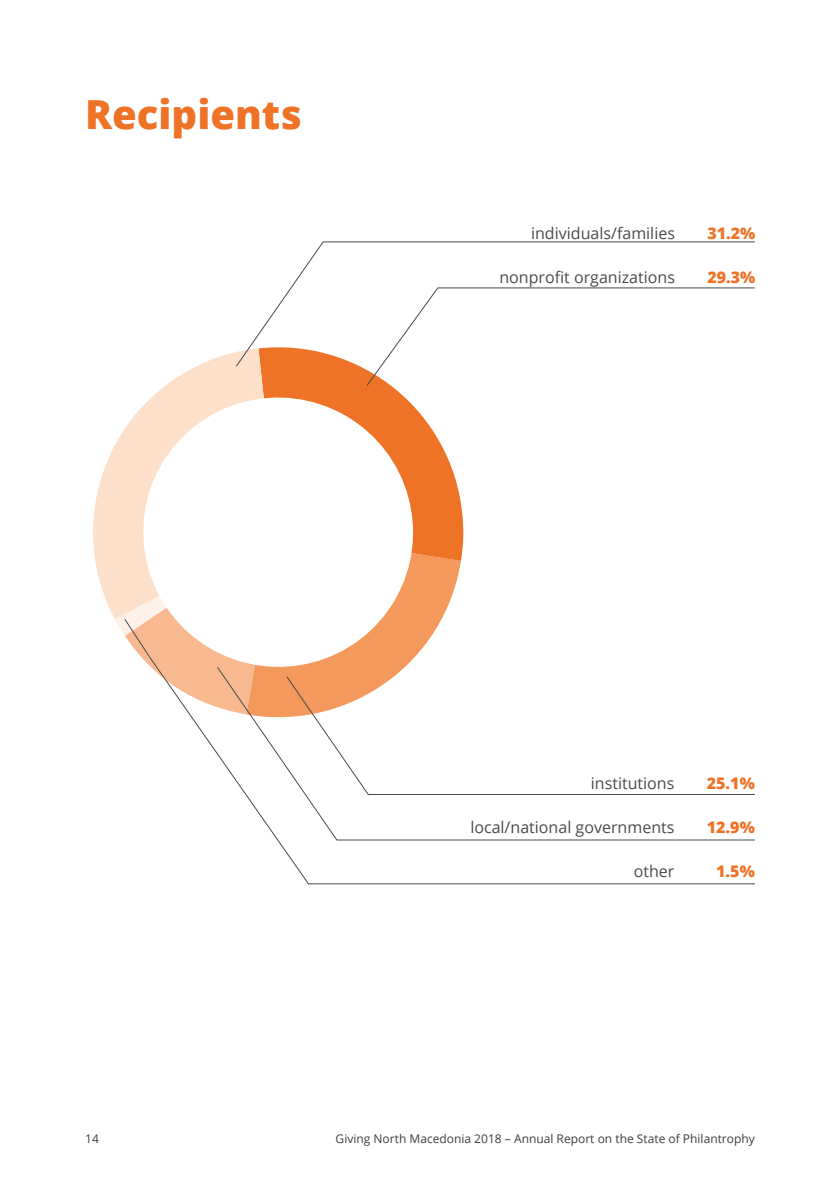
<style>
.page{position:relative;width:840px;height:1191px;background:#fff}
.page>*{position:absolute;margin:0;border:0;box-sizing:border-box;transform-origin:0 0}
.t1{font:800 40px "Open Sans";color:#ee7327}
.t2{font:16px "Open Sans";color:#4b4b4a}
.osnovni{font:800 16px "Open Sans";color:#ee7327}
.t3{font:12px "Open Sans";color:#3d3d3c}
</style>
<div class="page">
<svg style="left:93px;top:432px;width:30px;height:187px;fill:#fde0ca"></svg>
<svg style="left:123px;top:241px;width:632px;height:643px"></svg>
<p class="t1" style="left:85px;top:84px;width:218px">Recipients</p>
<p class="t2" style="left:530px;top:222px;width:145px">individuals/families</p>
<p class="t2" style="left:499px;top:266px;width:177px">nonprofit organizations</p>
<p class="osnovni" style="left:707px;top:221px;width:49px">31.2%</p>
<p class="osnovni" style="left:707px;top:265px;width:49px">29.3%</p>
<p class="t2" style="left:590px;top:772px;width:85px">institutions</p>
<p class="osnovni" style="left:706px;top:771px;width:49px">25.1%</p>
<p class="t2" style="left:470px;top:816px;width:205px">local/national governments</p>
<p class="t2" style="left:633px;top:860px;width:42px">other</p>
<p class="osnovni" style="left:706px;top:815px;width:49px">12.9%</p>
<p class="osnovni" style="left:715px;top:859px;width:40px">1.5%</p>
<p class="t3" style="left:85px;top:1130px;width:15px">14</p>
<p class="t3" style="left:335px;top:1130px;width:420px">Giving North Macedonia 2018 – Annual Report on the State of Philantrophy</p>
</div>
